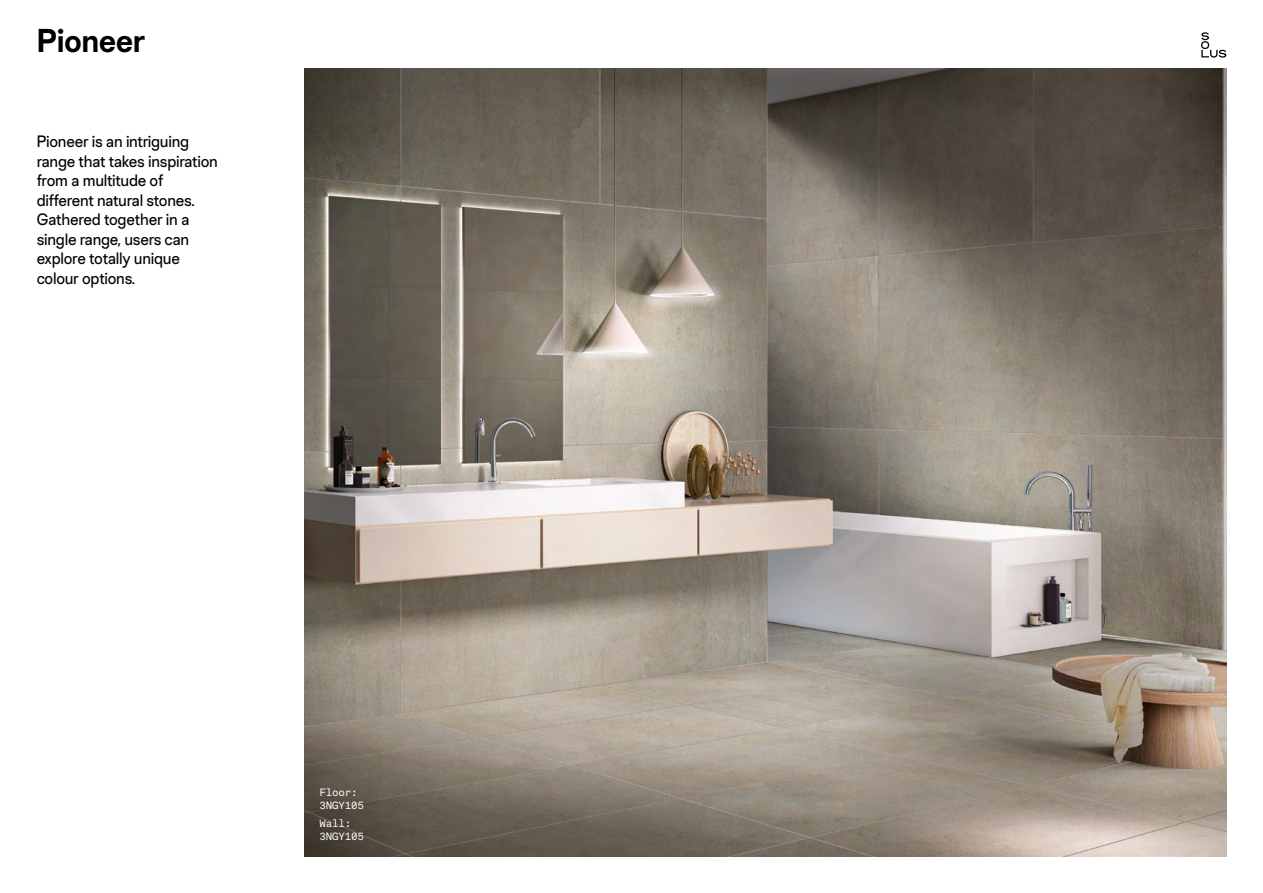
<style>
.page{position:relative;width:1263px;height:893px;background:#fff}
.page>*{position:absolute;margin:0;border:0;box-sizing:border-box;transform-origin:0 0}
.t1{font:600 33px "Chromatic Pro Grotesque";letter-spacing:-.02em;color:#000}
.t2{font:16.5px/19.5px "Chromatic Pro Grotesque";letter-spacing:-.015em;color:#000}
.t3{font:10.5px/13.5px "Akkurat Mono LL";letter-spacing:-.015em;color:#fff}
</style>
<div class="page">
<img style="left:305px;top:69px;width:921px;height:787px">
<svg style="left:1201px;top:32px;width:25px;height:26px"></svg>
<h1 class="t1" style="left:37px;top:20px;width:110px">Pioneer</h1>
<p class="t2" style="left:37px;top:131px;width:183px">Pioneer is an intriguing range that takes inspiration from a multitude of different natural stones.<br>Gathered together in a single range, users can explore totally unique colour options.</p>
<p class="t3" style="left:319px;top:785px;width:46px">Floor:<br>3NGY105</p>
<p class="t3" style="left:319px;top:816px;width:46px">Wall:<br>3NGY105</p>
</div>
